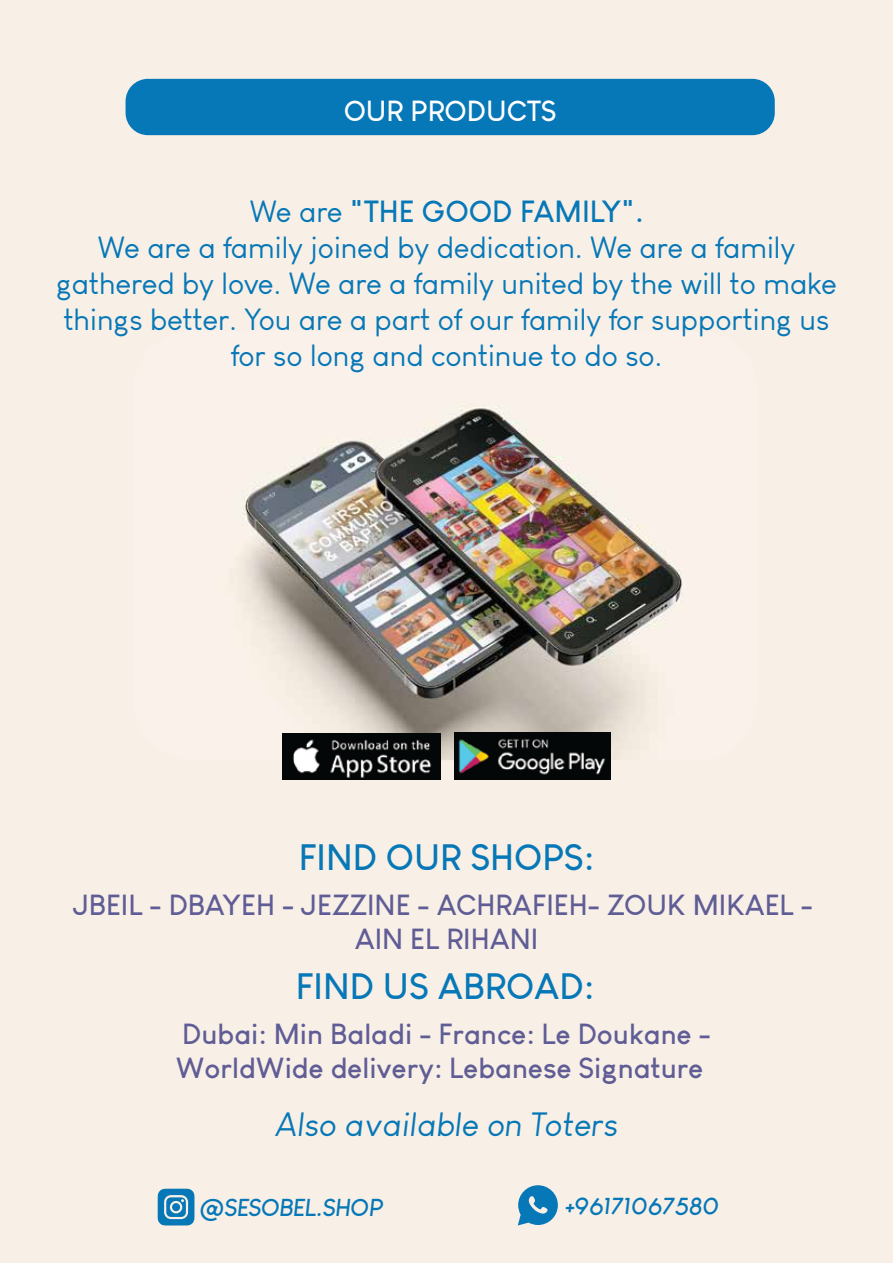
<style>
.page{position:relative;width:893px;height:1263px;background:#f8f0e6}
.page>*{position:absolute;margin:0;border:0;box-sizing:border-box;transform-origin:0 0}
.t1{font:700 36px "Louis George Cafe";color:#0677b7}
.t2{font:italic 33px "Louis George Cafe";color:#0677b7}
.t3{font:30px/36px "Louis George Cafe";color:#0677b7;text-align:center}
.t4{font:700 28.5px/34.2px "Louis George Cafe";color:#605d96;text-align:center}
.t5{font:700 28.5px "Louis George Cafe";color:#fff}
.t6{font:italic 700 24px "Louis George Cafe";color:#0677b7}
.s1{font-weight:700}
</style>
<div class="page">
<img style="left:244px;top:406px;width:440px;height:354px">
<div style="left:126px;top:79px;width:649px;height:56px;background:#0677b7;border-radius:22px"></div>
<img style="left:282px;top:734px;width:159px;height:45px">
<img style="left:454px;top:733px;width:157px;height:46px">
<svg style="left:158px;top:1189px;width:36px;height:36px"></svg>
<div style="left:172px;top:1203px;width:8px;height:8px;background:#0677b7;border-radius:50%"></div>
<svg style="left:518px;top:1185px;width:40px;height:40px"></svg>
<p class="t5" style="left:344px;top:93px;width:214px">OUR PRODUCTS</p>
<p class="t3" style="left:56px;top:194px;width:782px">We are <span class="s1">"THE GOOD FAMILY".<br></span>We are a family joined by dedication. We are a family gathered by love. We are a family united by the will to make things better. You are a part of our family for supporting us for so long and continue to do so.</p>
<p class="t1" style="left:299px;top:835px;width:297px">FIND OUR SHOPS:</p>
<p class="t4" style="left:73px;top:887px;width:741px">JBEIL - DBAYEH - JEZZINE - ACHRAFIEH- ZOUK MIKAEL -<br>AIN EL RIHANI</p>
<p class="t1" style="left:296px;top:963px;width:300px">FIND US ABROAD:</p>
<p class="t4" style="left:176px;top:1016px;width:537px;text-align:left">Dubai: Min Baladi - France: Le Doukane -<br>WorldWide delivery: Lebanese Signature</p>
<p class="t2" style="left:275px;top:1105px;width:344px">Also available on Toters</p>
<p class="t6" style="left:199px;top:1192px;width:186px">@SESOBEL.SHOP</p>
<p class="t6" style="left:565px;top:1190px;width:156px">+96171067580</p>
</div>
